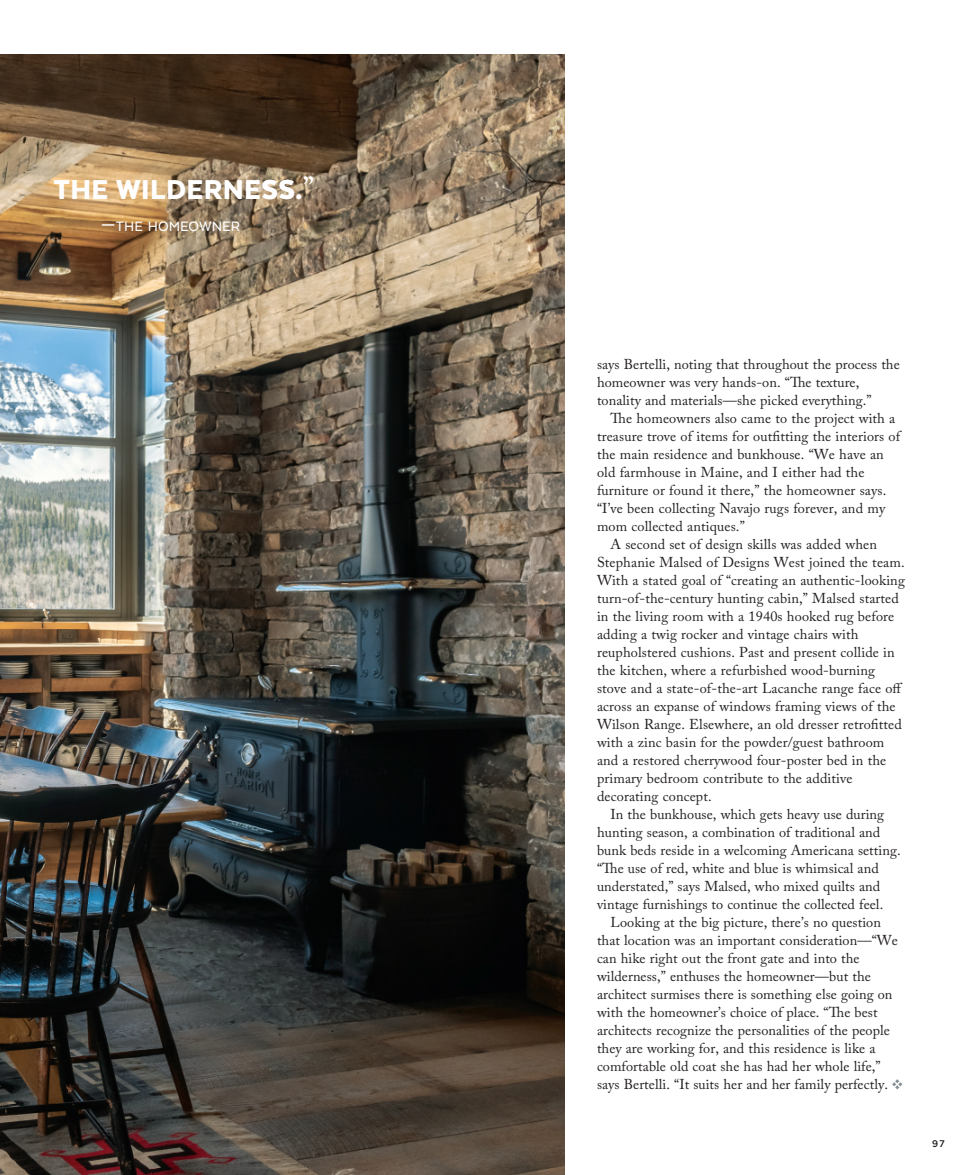
<style>
.page{position:relative;width:972px;height:1175px;background:#fff}
.page>*{position:absolute;margin:0;border:0;box-sizing:border-box;transform-origin:0 0}
.t1{font:900 31.5px "Texta";letter-spacing:.01em;color:#fff}
.t2{font:500 15.75px "Texta Alt";color:#fff}
.t3{font:14.25px/18px "Adobe Caslon Pro";letter-spacing:.01em;color:#231f20}
.t4{font:700 11.25px "Texta";color:#231f20}
.s1{font-family:"Adobe Caslon Pro";font-weight:400}
.s2{font-size:21px}
</style>
<div class="page">
<img style="left:0;top:54px;width:564px;height:1120px">
<svg style="left:892px;top:1079px;width:10px;height:10px"></svg>
<h1 class="t1" style="left:53px;top:173px;width:262px">THE WILDERNESS.<span class="s1">”</span></h1>
<p class="t2" style="left:101px;top:218px;width:141px"><span class="s2">—</span>THE HOMEOWNER</p>
<p class="t3" style="left:597px;top:355px;width:304px">says Bertelli, noting that throughout the process the homeowner was very hands-on. “The texture, tonality and materials—she picked everything.”</p>
<p class="t3" style="left:597px;top:409px;width:305px;text-indent:14px">The homeowners also came to the project with a treasure trove of items for outfitting the interiors of the main residence and bunkhouse. “We have an old farmhouse in Maine, and I either had the furniture or found it there,” the homeowner says. “I’ve been collecting Navajo rugs forever, and my mom collected antiques.”</p>
<p class="t3" style="left:597px;top:535px;width:309px;text-indent:14px">A second set of design skills was added when Stephanie Malsed of Designs West joined the team.<br>With a stated goal of “creating an authentic-looking turn-of-the-century hunting cabin,” Malsed started in the living room with a 1940s hooked rug before adding a twig rocker and vintage chairs with reupholstered cushions. Past and present collide in the kitchen, where a refurbished wood-burning stove and a state-of-the-art Lacanche range face off across an expanse of windows framing views of the Wilson Range. Elsewhere, an old dresser retrofitted with a zinc basin for the powder/guest bathroom and a restored cherrywood four-poster bed in the primary bedroom contribute to the additive decorating concept.</p>
<p class="t3" style="left:597px;top:805px;width:305px;text-indent:14px">In the bunkhouse, which gets heavy use during hunting season, a combination of traditional and bunk beds reside in a welcoming Americana setting. “The use of red, white and blue is whimsical and understated,” says Malsed, who mixed quilts and vintage furnishings to continue the collected feel.</p>
<p class="t3" style="left:597px;top:913px;width:302px;text-indent:14px">Looking at the big picture, there’s no question that location was an important consideration—“We can hike right out the front gate and into the wilderness,” enthuses the homeowner—but the architect surmises there is something else going on with the homeowner’s choice of place. “The best architects recognize the personalities of the people they are working for, and this residence is like a comfortable old coat she has had her whole life,” says Bertelli. “It suits her and her family perfectly.</p>
<p class="t4" style="left:932px;top:1138px;width:14px">97</p>
</div>
